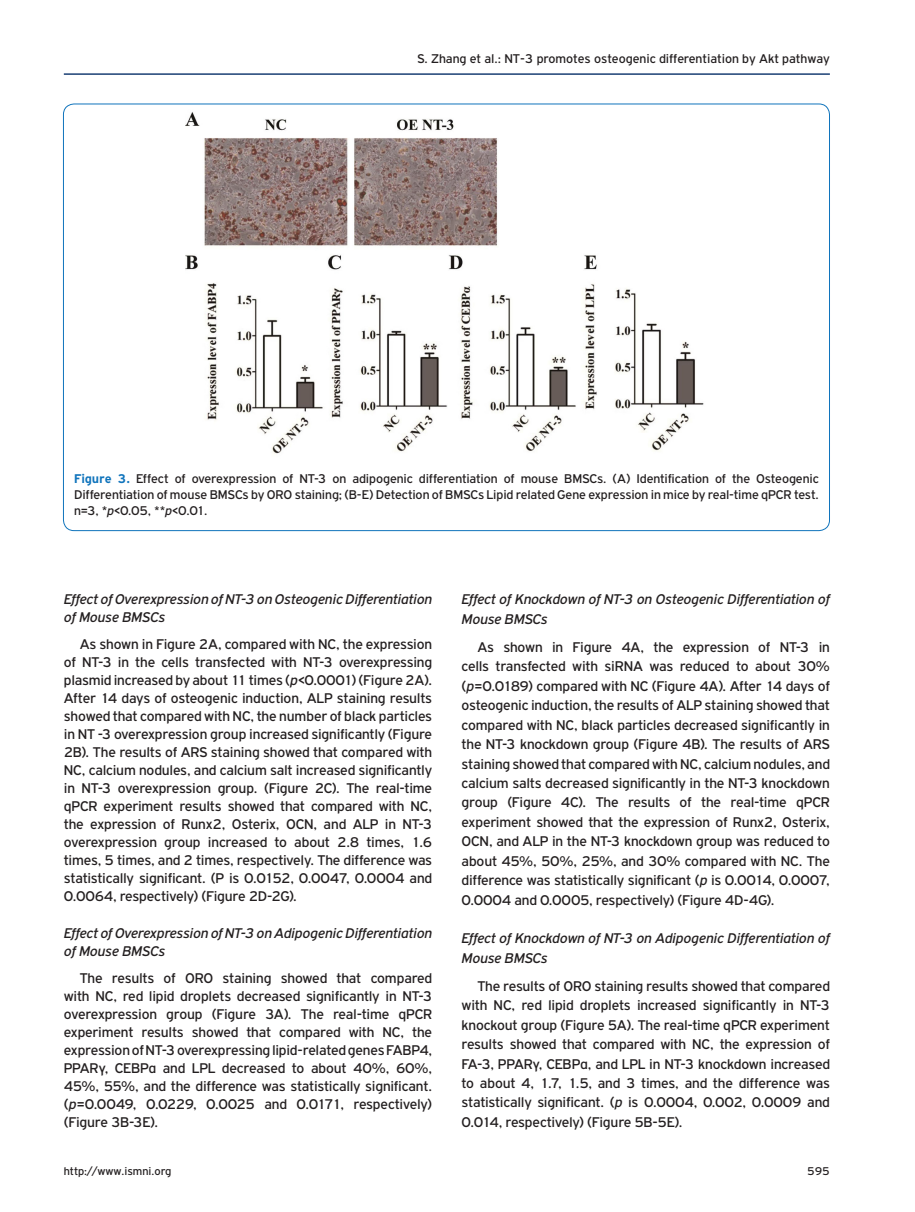
<style>
.page{position:relative;width:915px;height:1212px;background:#fff}
.page>*{position:absolute;margin:0;border:0;box-sizing:border-box;transform-origin:0 0}
.TEXT_BASIC{font:15px/18px "PF Highway Gothic";letter-spacing:-.01em;color:#231f20;text-align:justify}
.TITLE_ITALIC{font:italic 15px/18px "PF Highway Gothic";letter-spacing:-.015em;color:#231f20}
.TEXT_FIGURE-TABLE{font:13.5px/16.2px "PF Highway Gothic";color:#231f20;text-align:justify}
.t1{font:12px "PF Highway Gothic";color:#231f20}
.s1{font-weight:700;color:#1074bc}
.s2{font-style:italic}
</style>
<div class="page">
<hr style="left:64px;top:73px;width:765px;height:2px;background:#1a3f74">
<img style="left:186px;top:112px;width:518px;height:342px">
<p class="TEXT_FIGURE-TABLE" style="left:417px;top:50px;width:414px">S. Zhang et al.: NT-3 promotes osteogenic differentiation by Akt pathway</p>
<p class="TEXT_FIGURE-TABLE" style="left:74px;top:470px;width:746px"><span class="s1">Figure 3.</span> Effect of overexpression of NT-3 on adipogenic differentiation of mouse BMSCs. (A) Identification of the Osteogenic Differentiation of mouse BMSCs by ORO staining; (B-E) Detection of BMSCs Lipid related Gene expression in mice by real-time qPCR test. n=3, *<span class="s2">p</span>&lt;0.05, **<span class="s2">p</span>&lt;0.01.</p>
<p class="TITLE_ITALIC" style="left:64px;top:590px;width:370px">Effect of Overexpression of NT-3 on Osteogenic Differentiation of Mouse BMSCs</p>
<p class="TEXT_BASIC" style="left:64px;top:635px;width:370px;text-indent:16px">As shown in Figure 2A, compared with NC, the expression of NT-3 in the cells transfected with NT-3 overexpressing plasmid increased by about 11 times (<span class="s2">p</span>&lt;0.0001) (Figure 2A).<br>After 14 days of osteogenic induction, ALP staining results showed that compared with NC, the number of black particles in NT -3 overexpression group increased significantly (Figure 2B). The results of ARS staining showed that compared with NC, calcium nodules, and calcium salt increased significantly in NT-3 overexpression group. (Figure 2C). The real-time qPCR experiment results showed that compared with NC, the expression of Runx2, Osterix, OCN, and ALP in NT-3 overexpression group increased to about 2.8 times, 1.6 times, 5 times, and 2 times, respectively. The difference was statistically significant. (P is 0.0152, 0.0047, 0.0004 and 0.0064, respectively) (Figure 2D-2G).</p>
<p class="TITLE_ITALIC" style="left:64px;top:924px;width:370px">Effect of Overexpression of NT-3 on Adipogenic Differentiation of Mouse BMSCs</p>
<p class="TEXT_BASIC" style="left:64px;top:968px;width:370px;text-indent:16px">The results of ORO staining showed that compared with NC, red lipid droplets decreased significantly in NT-3 overexpression group (Figure 3A). The real-time qPCR experiment results showed that compared with NC, the expression of NT-3 overexpressing lipid-related genes FABP4, PPARγ, CEBPα and LPL decreased to about 40%, 60%, 45%, 55%, and the difference was statistically significant. (<span class="s2">p</span>=0.0049, 0.0229, 0.0025 and 0.0171, respectively) (Figure 3B-3E).</p>
<p class="TITLE_ITALIC" style="left:461px;top:590px;width:370px;line-height:19.5px">Effect of Knockdown of NT-3 on Osteogenic Differentiation of<br>Mouse BMSCs</p>
<p class="TEXT_BASIC" style="left:461px;top:637px;width:370px;line-height:19.5px;text-indent:16px">As shown in Figure 4A, the expression of NT-3 in cells transfected with siRNA was reduced to about 30% (<span class="s2">p</span>=0.0189) compared with NC (Figure 4A). After 14 days of osteogenic induction, the results of ALP staining showed that compared with NC, black particles decreased significantly in the NT-3 knockdown group (Figure 4B). The results of ARS staining showed that compared with NC, calcium nodules, and calcium salts decreased significantly in the NT-3 knockdown group (Figure 4C). The results of the real-time qPCR experiment showed that the expression of Runx2, Osterix, OCN, and ALP in the NT-3 knockdown group was reduced to about 45%, 50%, 25%, and 30% compared with NC. The difference was statistically significant (<span class="s2">p</span> is 0.0014, 0.0007, 0.0004 and 0.0005, respectively) (Figure 4D-4G).</p>
<p class="TITLE_ITALIC" style="left:461px;top:928px;width:370px;line-height:19.5px">Effect of Knockdown of NT-3 on Adipogenic Differentiation of<br>Mouse BMSCs</p>
<p class="TEXT_BASIC" style="left:461px;top:976px;width:370px;line-height:19.5px;text-indent:16px">The results of ORO staining results showed that compared with NC, red lipid droplets increased significantly in NT-3 knockout group (Figure 5A). The real-time qPCR experiment results showed that compared with NC, the expression of FA-3, PPARγ, CEBPα, and LPL in NT-3 knockdown increased to about 4, 1.7, 1.5, and 3 times, and the difference was statistically significant. (<span class="s2">p</span> is 0.0004, 0.002, 0.0009 and 0.014, respectively) (Figure 5B-5E).</p>
<p class="t1" style="left:64px;top:1165px;width:109px">http://www.ismni.org</p>
<p class="t1" style="left:806px;top:1165px;width:24px">595</p>
</div>
